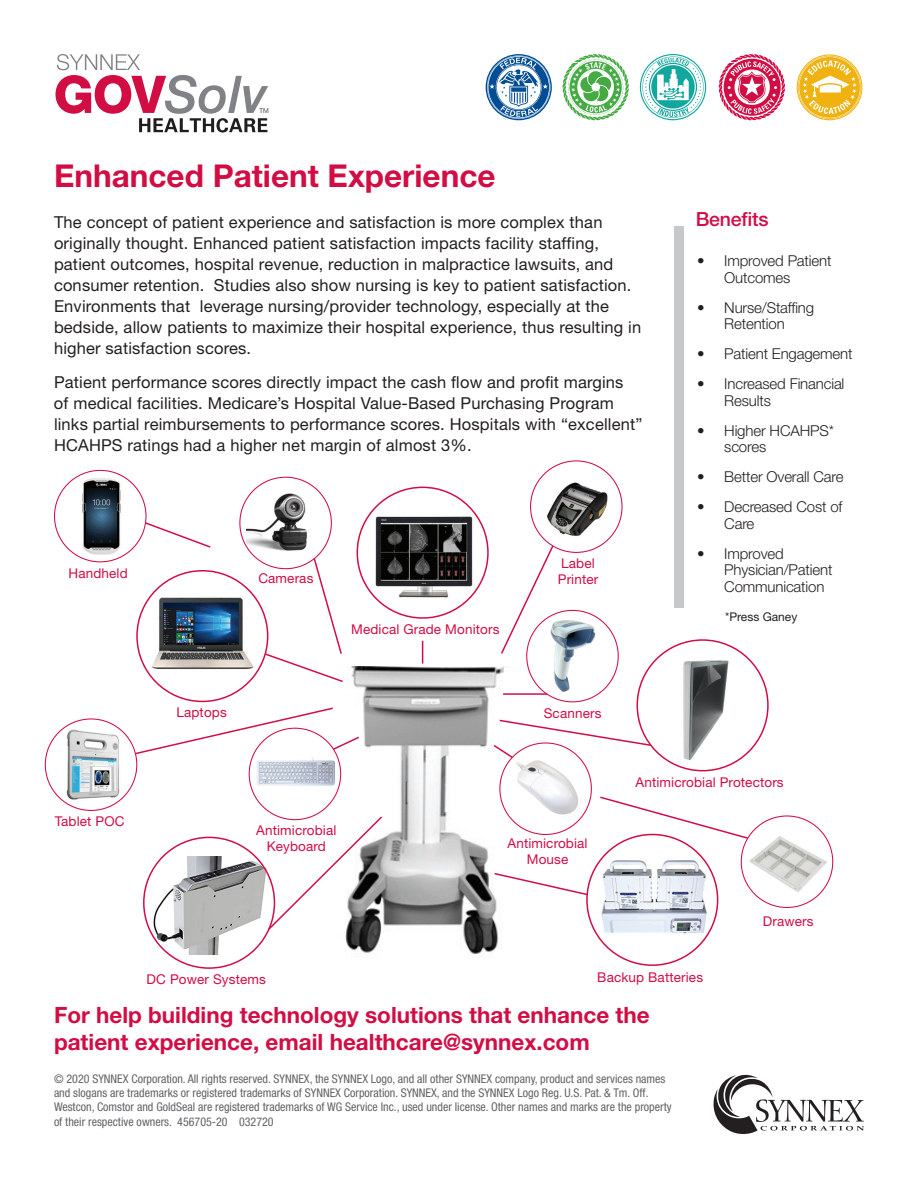
<style>
.page{position:relative;width:918px;height:1188px;background:#fff}
.page>*{position:absolute;margin:0;border:0;box-sizing:border-box;transform-origin:0 0}
.t1{font:700 31.5px "Helvetica Neue LT Std";color:#d20d44}
.t2{font:700 22.5px/27px "Helvetica Neue LT Std";color:#d20d44}
.t3{font:500 19.5px "Helvetica Neue LT Std";letter-spacing:-.01em;color:#d20d44}
.t4{font:16.5px/21px "Helvetica Neue LT Std";letter-spacing:.01em;color:#231f20}
.t5{font:300 15px/16.5px "Helvetica Neue LT Std";letter-spacing:-.01em;color:#231f20}
.t6{font:13.5px/15.5px "Helvetica Neue LT Std";letter-spacing:.01em;color:#d20d44;text-align:center}
.t7{font:condensed 12px/14.4px "Helvetica Neue LT Std";color:#636366}
.t8{font:12px "Helvetica Neue LT Std";color:#231f20}
</style>
<div class="page">
<svg style="left:713px;top:1074px;width:151px;height:60px"></svg>
<svg style="left:486px;top:54px;width:66px;height:66px"></svg>
<svg style="left:562px;top:54px;width:67px;height:66px"></svg>
<svg style="left:718px;top:54px;width:67px;height:66px"></svg>
<svg style="left:797px;top:54px;width:65px;height:66px"></svg>
<svg style="left:640px;top:54px;width:66px;height:66px"></svg>
<svg style="left:56px;top:54px;width:212px;height:79px"></svg>
<img style="left:361px;top:509px;width:125px;height:94px">
<div style="left:674px;top:226px;width:9px;height:382px;background:#c7c8ca"></div>
<img style="left:314px;top:667px;width:240px;height:290px">
<img style="left:145px;top:579px;width:113px;height:99px">
<img style="left:154px;top:856px;width:112px;height:99px">
<img style="left:670px;top:660px;width:70px;height:106px">
<img style="left:597px;top:840px;width:112px;height:110px">
<img style="left:256px;top:755px;width:79px;height:46px">
<img style="left:247px;top:489px;width:79px;height:66px">
<img style="left:57px;top:729px;width:71px;height:71px">
<img style="left:61px;top:477px;width:79px;height:79px">
<img style="left:537px;top:474px;width:79px;height:65px">
<img style="left:507px;top:759px;width:79px;height:56px">
<img style="left:534px;top:617px;width:79px;height:79px">
<img style="left:748px;top:822px;width:79px;height:79px">
<svg style="left:264px;top:557px;width:81px;height:126px"></svg>
<svg style="left:134px;top:706px;width:227px;height:49px"></svg>
<svg style="left:267px;top:815px;width:117px;height:116px"></svg>
<svg style="left:501px;top:544px;width:54px;height:111px"></svg>
<hr style="left:503px;top:693px;width:44px;height:2px;background:#d20d44">
<svg style="left:492px;top:719px;width:161px;height:40px"></svg>
<svg style="left:493px;top:872px;width:96px;height:24px"></svg>
<svg style="left:600px;top:796px;width:149px;height:44px"></svg>
<svg style="left:422px;top:641px;width:1px;height:23px"></svg>
<svg style="left:144px;top:521px;width:67px;height:27px"></svg>
<h1 class="t1" style="left:54px;top:156px;width:443px">Enhanced Patient Experience</h1>
<p class="t4" style="left:54px;top:211px;width:589px">The concept of patient experience and satisfaction is more complex than originally thought. Enhanced patient satisfaction impacts facility staffing, patient outcomes, hospital revenue, reduction in malpractice lawsuits, and consumer retention. Studies also show nursing is key to patient satisfaction.<br>Environments that leverage nursing/provider technology, especially at the bedside, allow patients to maximize their hospital experience, thus resulting in higher satisfaction scores.</p>
<p class="t4" style="left:54px;top:372px;width:590px">Patient performance scores directly impact the cash flow and profit margins<br>of medical facilities. Medicare’s Hospital Value-Based Purchasing Program links partial reimbursements to performance scores. Hospitals with “excellent” HCAHPS ratings had a higher net margin of almost 3%.</p>
<p class="t6" style="left:69px;top:565px;width:61px">Handheld</p>
<p class="t6" style="left:558px;top:555px;width:42px;text-align:left">Label<br>Printer</p>
<p class="t6" style="left:258px;top:570px;width:57px">Cameras</p>
<p class="t6" style="left:176px;top:704px;width:52px">Laptops</p>
<p class="t6" style="left:351px;top:622px;width:150px">Medical Grade Monitors</p>
<p class="t6" style="left:544px;top:705px;width:59px">Scanners</p>
<p class="t3" style="left:696px;top:207px;width:74px">Benefits</p>
<p class="t5" style="left:724px;top:252px;width:109px;text-indent:-27px">• Improved Patient<br>Outcomes</p>
<p class="t5" style="left:697px;top:299px;width:118px;text-align:center">• Nurse/Staffing<br>Retention</p>
<p class="t5" style="left:697px;top:345px;width:157px">• Patient Engagement</p>
<p class="t5" style="left:724px;top:375px;width:122px;text-indent:-27px">• Increased Financial<br>Results</p>
<p class="t5" style="left:724px;top:422px;width:111px;text-indent:-27px">• Higher HCAHPS* scores</p>
<p class="t5" style="left:697px;top:468px;width:148px">• Better Overall Care</p>
<p class="t5" style="left:724px;top:498px;width:120px;text-indent:-27px">• Decreased Cost of<br>Care</p>
<p class="t5" style="left:724px;top:545px;width:110px;text-indent:-27px">• Improved<br>Physician/Patient<br>Communication</p>
<p class="t8" style="left:725px;top:609px;width:74px">*Press Ganey</p>
<p class="t6" style="left:55px;top:814px;width:71px">Tablet POC</p>
<p class="t6" style="left:256px;top:822px;width:82px">Antimicrobial<br>Keyboard</p>
<p class="t6" style="left:147px;top:972px;width:121px">DC Power Systems</p>
<p class="t6" style="left:507px;top:836px;width:82px">Antimicrobial<br>Mouse</p>
<p class="t6" style="left:636px;top:774px;width:150px">Antimicrobial Protectors</p>
<p class="t6" style="left:597px;top:969px;width:107px">Backup Batteries</p>
<p class="t6" style="left:763px;top:914px;width:52px">Drawers</p>
<h2 class="t2" style="left:54px;top:1001px;width:597px">For help building technology solutions that enhance the patient experience, email healthcare@synnex.com</h2>
<p class="t7" style="left:54px;top:1071px;width:619px">© 2020 SYNNEX Corporation. All rights reserved. SYNNEX, the SYNNEX Logo, and all other SYNNEX company, product and services names and slogans are trademarks or registered trademarks of SYNNEX Corporation. SYNNEX, and the SYNNEX Logo Reg. U.S. Pat. &amp; Tm. Off.<br>Westcon, Comstor and GoldSeal are registered trademarks of WG Service Inc., used under license. Other names and marks are the property of their respective owners. 456705-20 032720</p>
</div>
